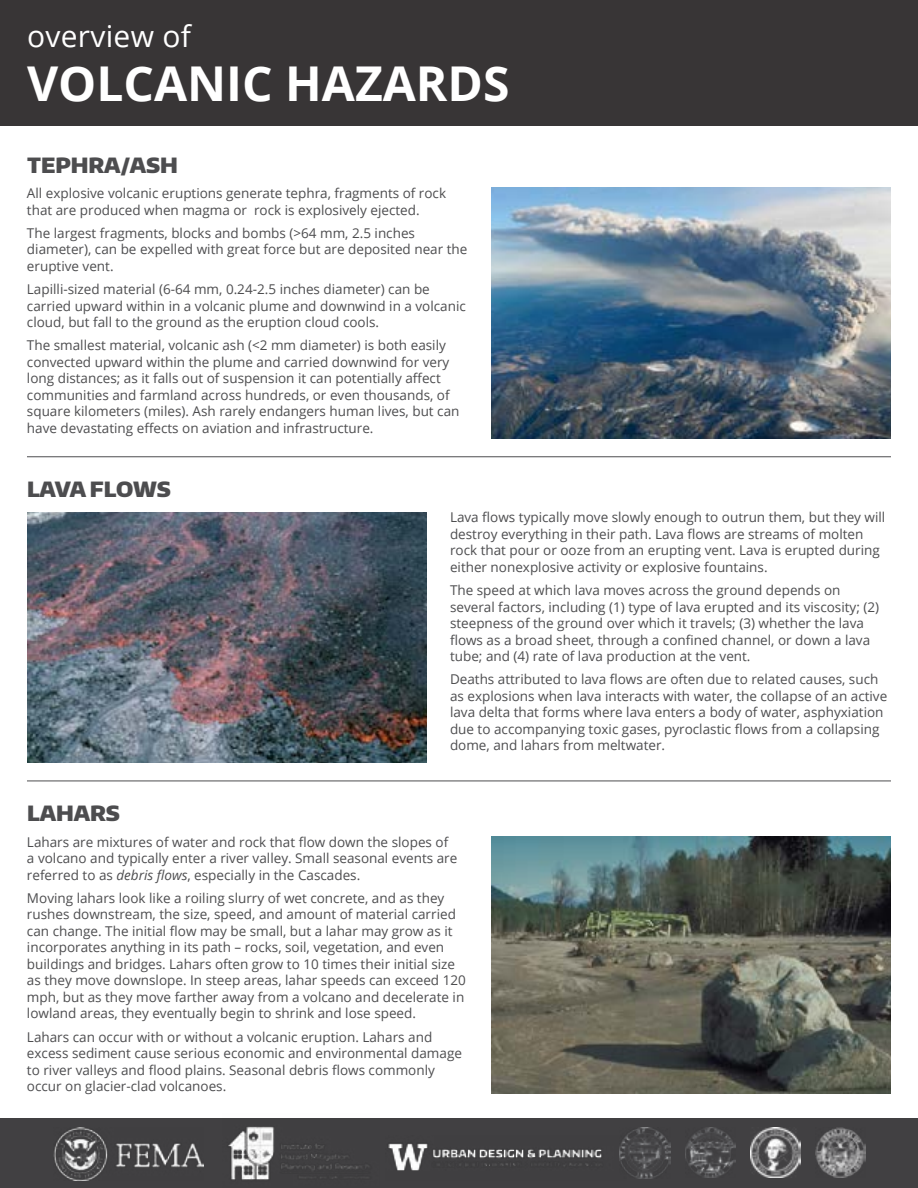
<style>
.page{position:relative;width:918px;height:1188px;background:#fff}
.page>*{position:absolute;margin:0;border:0;box-sizing:border-box;transform-origin:0 0}
.t1{font:700 48px "Open Sans";color:#fff}
.t2{font:30px "Open Sans";letter-spacing:.01em;color:#fff}
.t3{font:900 21px "Encode Sans Normal";color:#4d4d4f}
.t4{font:13.5px/16.5px "Open Sans";color:#4d4d4f}
.s1{font-style:italic}
</style>
<div class="page">
<div style="left:0;top:1118px;width:918px;height:70px;background:#414042"></div>
<img style="left:228px;top:1126px;width:140px;height:54px">
<img style="left:54px;top:1128px;width:149px;height:53px">
<img style="left:815px;top:1127px;width:51px;height:50px">
<img style="left:750px;top:1127px;width:50px;height:50px">
<img style="left:685px;top:1127px;width:50px;height:50px">
<img style="left:388px;top:1143px;width:232px;height:28px">
<img style="left:620px;top:1127px;width:50px;height:51px">
<div style="left:0;top:0;width:918px;height:126px;background:#383536"></div>
<hr style="left:27px;top:456px;width:864px;height:1px;background:#4d4d4f">
<img style="left:491px;top:188px;width:400px;height:250px">
<hr style="left:27px;top:781px;width:864px;height:1px;background:#4d4d4f">
<img style="left:27px;top:512px;width:400px;height:251px">
<img style="left:491px;top:836px;width:400px;height:258px">
<h2 class="t2" style="left:27px;top:15px;width:166px">overview of</h2>
<h1 class="t1" style="left:27px;top:50px;width:484px">VOLCANIC HAZARDS</h1>
<h3 class="t3" style="left:27px;top:151px;width:153px">TEPHRA/ASH</h3>
<p class="t4" style="left:27px;top:185px;width:421px">All explosive volcanic eruptions generate tephra, fragments of rock that are produced when magma or rock is explosively ejected.</p>
<p class="t4" style="left:27px;top:224px;width:442px">The largest fragments, blocks and bombs (&gt;64 mm, 2.5 inches diameter), can be expelled with great force but are deposited near the eruptive vent.</p>
<p class="t4" style="left:27px;top:281px;width:440px">Lapilli-sized material (6-64 mm, 0.24-2.5 inches diameter) can be carried upward within in a volcanic plume and downwind in a volcanic cloud, but fall to the ground as the eruption cloud cools.</p>
<p class="t4" style="left:27px;top:337px;width:434px">The smallest material, volcanic ash (&lt;2 mm diameter) is both easily convected upward within the plume and carried downwind for very long distances; as it falls out of suspension it can potentially affect communities and farmland across hundreds, or even thousands, of square kilometers (miles). Ash rarely endangers human lives, but can have devastating effects on aviation and infrastructure.</p>
<h3 class="t3" style="left:27px;top:475px;width:145px">LAVA FLOWS</h3>
<p class="t4" style="left:450px;top:509px;width:437px">Lava flows typically move slowly enough to outrun them, but they will destroy everything in their path. Lava flows are streams of molten rock that pour or ooze from an erupting vent. Lava is erupted during either nonexplosive activity or explosive fountains.</p>
<p class="t4" style="left:450px;top:582px;width:431px">The speed at which lava moves across the ground depends on several factors, including (1) type of lava erupted and its viscosity; (2) steepness of the ground over which it travels; (3) whether the lava flows as a broad sheet, through a confined channel, or down a lava tube; and (4) rate of lava production at the vent.</p>
<p class="t4" style="left:450px;top:671px;width:439px">Deaths attributed to lava flows are often due to related causes, such as explosions when lava interacts with water, the collapse of an active lava delta that forms where lava enters a body of water, asphyxiation due to accompanying toxic gases, pyroclastic flows from a collapsing dome, and lahars from meltwater.</p>
<h3 class="t3" style="left:27px;top:799px;width:95px">LAHARS</h3>
<p class="t4" style="left:27px;top:833px;width:432px">Lahars are mixtures of water and rock that flow down the slopes of a volcano and typically enter a river valley. Small seasonal events are referred to as <span class="s1">debris flows</span>, especially in the Cascades.</p>
<p class="t4" style="left:27px;top:889px;width:440px">Moving lahars look like a roiling slurry of wet concrete, and as they rushes downstream, the size, speed, and amount of material carried can change. The initial flow may be small, but a lahar may grow as it incorporates anything in its path – rocks, soil, vegetation, and even buildings and bridges. Lahars often grow to 10 times their initial size as they move downslope. In steep areas, lahar speeds can exceed 120 mph, but as they move farther away from a volcano and decelerate in lowland areas, they eventually begin to shrink and lose speed.</p>
<p class="t4" style="left:27px;top:1028px;width:437px">Lahars can occur with or without a volcanic eruption. Lahars and excess sediment cause serious economic and environmental damage to river valleys and flood plains. Seasonal debris flows commonly occur on glacier-clad volcanoes.</p>
</div>
